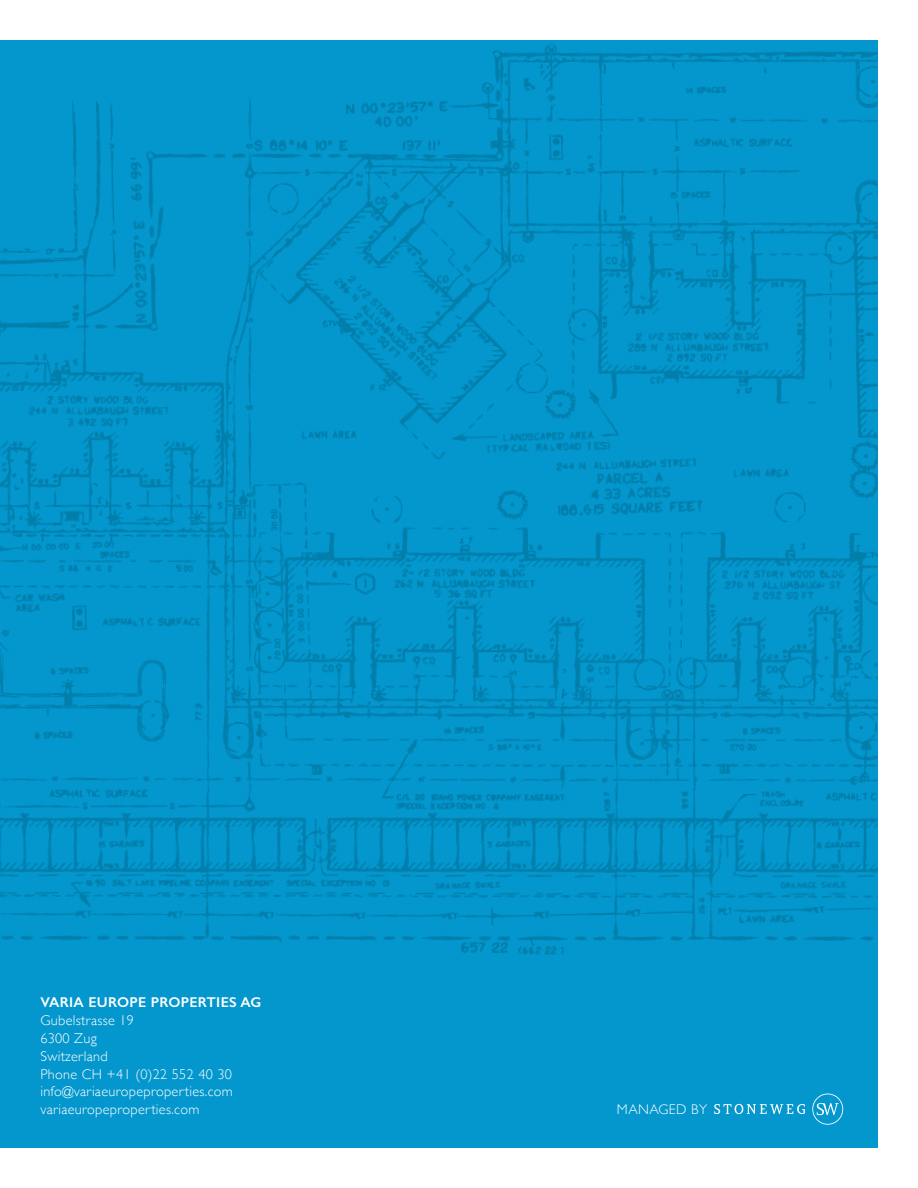
<style>
.page{position:relative;width:918px;height:1188px;background:#fff}
.page>*{position:absolute;margin:0;border:0;box-sizing:border-box;transform-origin:0 0}
.t1{font:300 14.25px/17.9px "Gill Sans";letter-spacing:.02em;color:#fff}
.t2{font:600 14.25px "Gill Sans";letter-spacing:.02em;color:#fff}
.t3{font:300 13.95px "Gill Sans";letter-spacing:.03em;color:#fff}
</style>
<div class="page">
<div style="left:0;top:40px;width:878px;height:1108px;background:#0397cd"></div>
<img style="left:0;top:44px;width:878px;height:911px">
<svg style="left:812px;top:1094px;width:31px;height:31px"></svg>
<svg style="left:714px;top:1104px;width:91px;height:10px"></svg>
<p class="t2" style="left:40px;top:994px;width:223px">VARIA EUROPE PROPERTIES AG</p>
<p class="t1" style="left:40px;top:1011px;width:194px">Gubelstrasse 19<br>6300 Zug<br>Switzerland<br>Phone CH +41 (0)22 552 40 30 info@variaeuropeproperties.com variaeuropeproperties.com</p>
<p class="t3" style="left:617px;top:1098px;width:92px">MANAGED BY</p>
</div>
